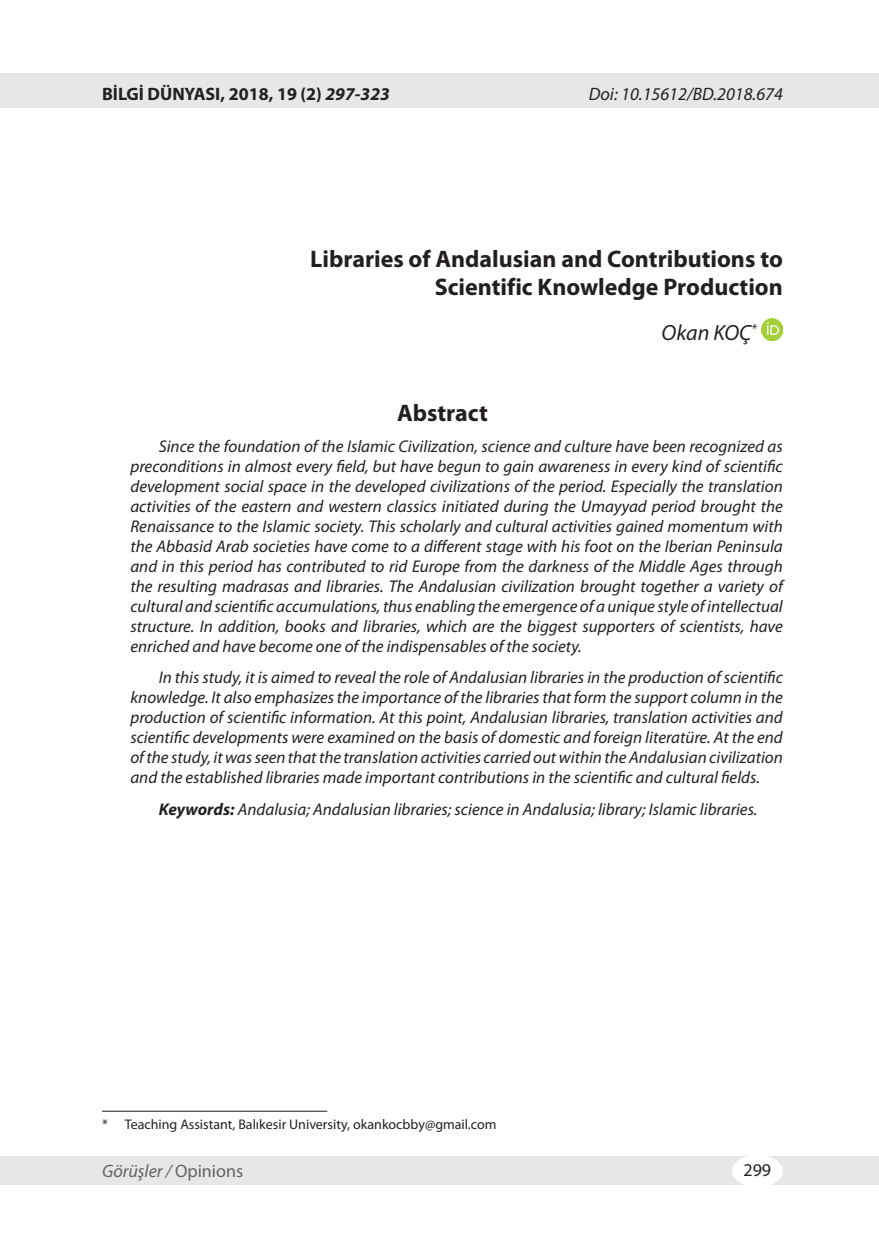
<style>
.page{position:relative;width:879px;height:1253px;background:#fff}
.page>*{position:absolute;margin:0;border:0;box-sizing:border-box;transform-origin:0 0}
.Ana_Başlık{font:700 24px/28px "Myriad Pro";color:#231f20;text-align:right}
.Öz_Başlık{font:700 24px "Myriad Pro";color:#231f20}
.Yazar_İsmi{font:italic 22px "Myriad Pro";color:#231f20}
.t1{font:700 18px "Myriad Pro";color:#231f20}
.Yazar_İsmi-2{font:italic 18px "Myriad Pro";color:#231f20}
.t2{font:italic 18px "Myriad Pro";color:#636366}
.t3{font:18px "Myriad Pro";color:#231f20}
.Öz_Yazı{font:italic 17px/20px "Myriad Pro";color:#231f20;text-align:justify}
.Dipnotlar{font:14px "Myriad Pro";color:#231f20}
.s1{font-style:italic}
.s2{font-weight:700}
.s3{font-style:normal}
</style>
<div class="page">
<div style="left:0;top:74px;width:879px;height:34px;background:#e6e7e9"></div>
<div style="left:0;top:1156px;width:879px;height:28px;background:#e6e7e9"></div>
<div style="left:732px;top:1155px;width:51px;height:32px;background:#fff;border-radius:50%"></div>
<img style="left:761px;top:319px;width:22px;height:21px">
<hr style="left:102px;top:1111px;width:225px;height:1px;background:#231f20">
<p class="t1" style="left:102px;top:82px;width:289px">BİLGİ DÜNYASI, 2018, 19 (2) <span class="s1">297-323</span></p>
<p class="Yazar_İsmi-2" style="left:589px;top:83px;width:196px">Doi: 10.15612/BD.2018.674</p>
<p class="Ana_Başlık" style="left:310px;top:245px;width:474px">Libraries of Andalusian and Contributions to<br>Scientific Knowledge Production</p>
<p class="Yazar_İsmi" style="left:661px;top:319px;width:97px">Okan KOÇ<sup>*</sup></p>
<p class="Öz_Başlık" style="left:397px;top:397px;width:92px">Abstract</p>
<p class="Öz_Yazı" style="left:130px;top:436px;width:654px;text-indent:28px">Since the foundation of the Islamic Civilization, science and culture have been recognized as preconditions in almost every field, but have begun to gain awareness in every kind of scientific development social space in the developed civilizations of the period. Especially the translation activities of the eastern and western classics initiated during the Umayyad period brought the Renaissance to the Islamic society. This scholarly and cultural activities gained momentum with the Abbasid Arab societies have come to a different stage with his foot on the Iberian Peninsula and in this period has contributed to rid Europe from the darkness of the Middle Ages through the resulting madrasas and libraries. The Andalusian civilization brought together a variety of cultural and scientific accumulations, thus enabling the emergence of a unique style of intellectual structure. In addition, books and libraries, which are the biggest supporters of scientists, have enriched and have become one of the indispensables of the society.</p>
<p class="Öz_Yazı" style="left:130px;top:667px;width:654px;text-indent:28px">In this study, it is aimed to reveal the role of Andalusian libraries in the production of scientific knowledge. It also emphasizes the importance of the libraries that form the support column in the production of scientific information. At this point, Andalusian libraries, translation activities and scientific developments were examined on the basis of domestic and foreign literatüre. At the end of the study, it was seen that the translation activities carried out within the Andalusian civilization and the established libraries made important contributions in the scientific and cultural fields.</p>
<p class="Öz_Yazı" style="left:159px;top:799px;width:600px"><span class="s2">Keywords:</span> Andalusia; Andalusian libraries; science in Andalusia; library; Islamic libraries.</p>
<p class="Dipnotlar" style="left:102px;top:1115px;width:396px">* Teaching Assistant, Balıkesir University, okankocbby@gmail.com</p>
<p class="t2" style="left:102px;top:1160px;width:143px">Görüşler / <span class="s3">Opinions</span></p>
<p class="t3" style="left:743px;top:1159px;width:29px">299</p>
</div>
